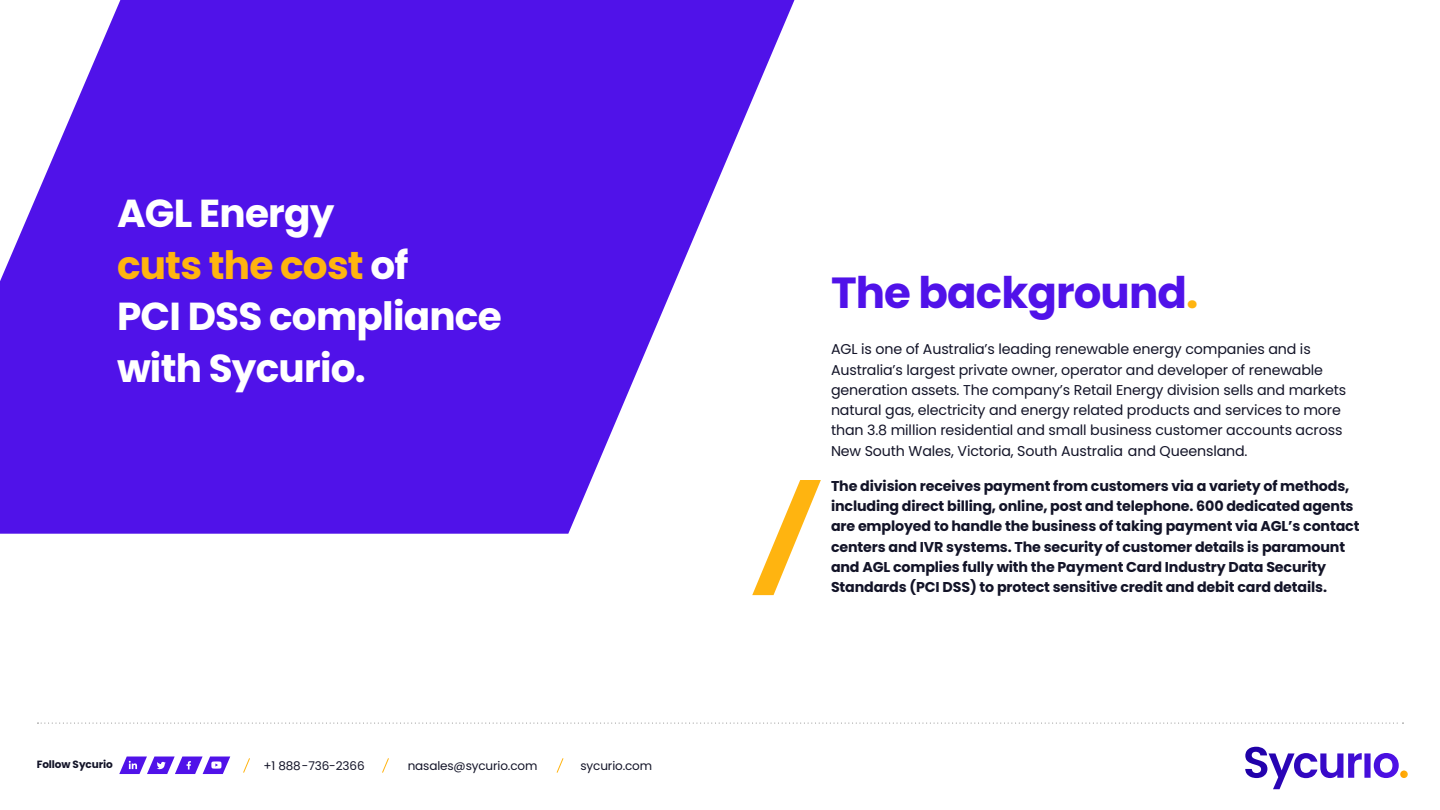
<style>
.page{position:relative;width:1440px;height:810px;background:#fff}
.page>*{position:absolute;margin:0;border:0;box-sizing:border-box;transform-origin:0 0}
.t1{font:700 43.5px "Poppins";letter-spacing:-.02em;color:#5012e9}
.t2{font:700 39px/51.8px "Poppins";letter-spacing:-.02em;color:#fff}
.t3{font:700 14.25px/20.2px "Poppins";letter-spacing:-.01em;color:#131428}
.t4{font:14.25px/20.2px "Poppins";letter-spacing:-.01em;color:#131428}
.t5{font:12px "Poppins";letter-spacing:-.01em;color:#131428}
.t6{font:700 10.5px "Poppins";letter-spacing:-.01em;color:#131428}
.s1{color:#ffb410}
</style>
<div class="page">
<svg style="left:752px;top:480px;width:69px;height:115px"></svg>
<svg style="left:0;top:0;width:794px;height:534px;fill:#5012e9"></svg>
<svg style="left:38px;top:723px;width:1365px;height:1px"></svg>
<svg style="left:1245px;top:747px;width:163px;height:42px"></svg>
<svg style="left:382px;top:758px;width:7px;height:15px"></svg>
<svg style="left:243px;top:758px;width:7px;height:15px"></svg>
<svg style="left:556px;top:758px;width:8px;height:15px"></svg>
<svg style="left:119px;top:757px;width:111px;height:17px"></svg>
<h2 class="t2" style="left:117px;top:188px;width:386px">AGL Energy<br><span class="s1">cuts the cost</span> of<br>PCI DSS compliance with Sycurio.</h2>
<p class="t6" style="left:37px;top:759px;width:78px">Follow Sycurio</p>
<p class="t5" style="left:263px;top:759px;width:103px">+1 888-736-2366</p>
<p class="t5" style="left:408px;top:759px;width:131px">nasales@sycurio.com</p>
<p class="t5" style="left:580px;top:759px;width:73px">sycurio.com</p>
<h1 class="t1" style="left:831px;top:267px;width:369px">The background<span class="s1">.</span></h1>
<p class="t4" style="left:831px;top:339px;width:517px">AGL is one of Australia’s leading renewable energy companies and is Australia’s largest private owner, operator and developer of renewable generation assets. The company’s Retail Energy division sells and markets natural gas, electricity and energy related products and services to more than 3.8 million residential and small business customer accounts across New South Wales, Victoria, South Australia and Queensland.</p>
<p class="t3" style="left:831px;top:476px;width:530px">The division receives payment from customers via a variety of methods, including direct billing, online, post and telephone. 600 dedicated agents are employed to handle the business of taking payment via AGL’s contact centers and IVR systems. The security of customer details is paramount and AGL complies fully with the Payment Card Industry Data Security Standards (PCI DSS) to protect sensitive credit and debit card details.</p>
</div>
